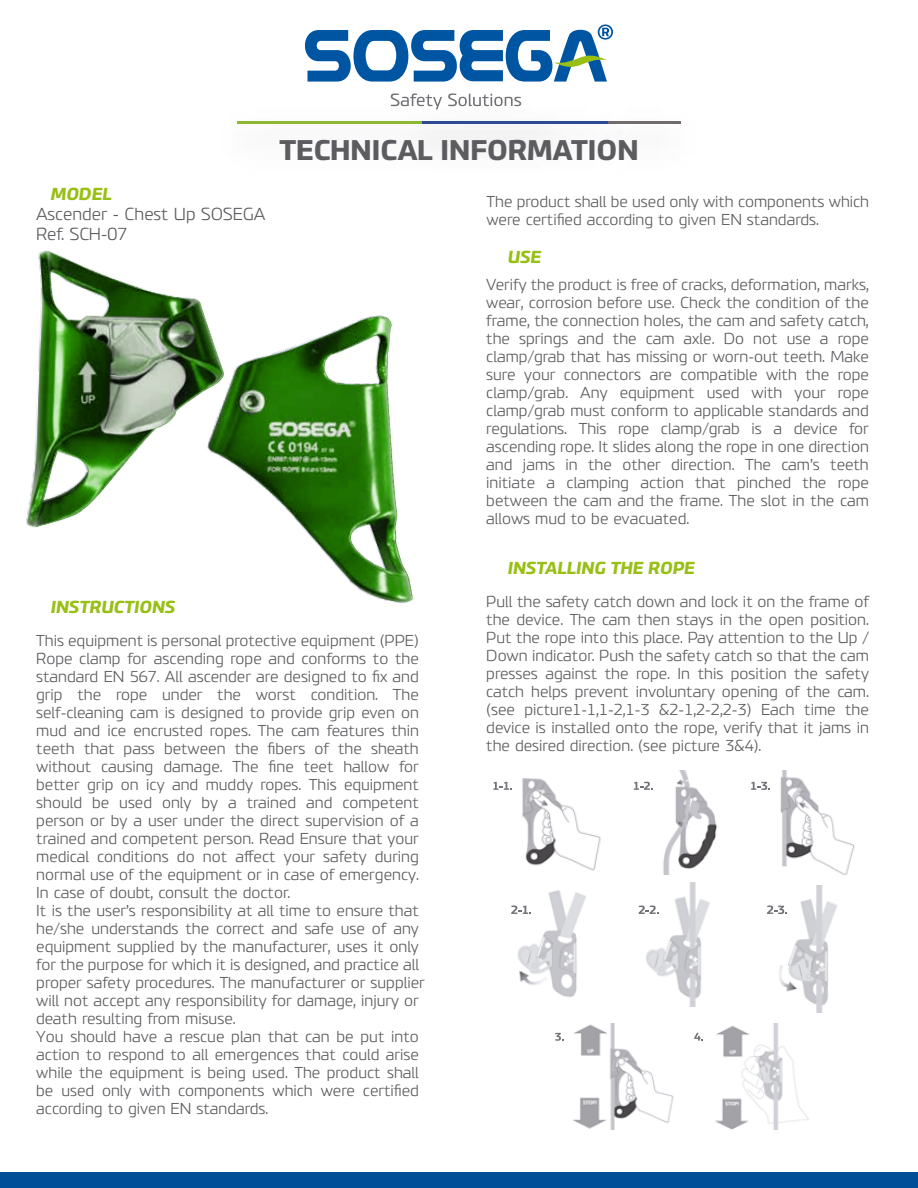
<style>
.page{position:relative;width:918px;height:1188px;background:#fff}
.page>*{position:absolute;margin:0;border:0;box-sizing:border-box;transform-origin:0 0}
.t1{font:700 27px "PF Benchmark Pro";color:#5c5b5f}
.t2{font:italic 700 16.5px "PF Benchmark Pro";color:#98bf13}
.t3{font:300 16.5px/19.8px "PF Benchmark Pro";color:#5c5b5f}
.t4{font:300 15px/18px "PF Benchmark Pro";color:#5c5b5f}
</style>
<div class="page">
<hr style="left:237px;top:121px;width:316px;height:3px;background:#8cb930">
<hr style="left:422px;top:121px;width:188px;height:3px;background:#2c4b94">
<hr style="left:608px;top:121px;width:73px;height:3px;background:#726c6d">
<div style="left:0;top:1173px;width:918px;height:15px;background:#004e98"></div>
<svg style="left:391px;top:93px;width:51px;height:17px"></svg>
<svg style="left:448px;top:93px;width:73px;height:13px"></svg>
<svg style="left:305px;top:24px;width:308px;height:58px"></svg>
<svg style="left:258px;top:316px;width:155px;height:286px"></svg>
<img style="left:26px;top:250px;width:232px;height:278px">
<svg style="left:27px;top:251px;width:197px;height:276px"></svg>
<img style="left:522px;top:778px;width:79px;height:93px">
<img style="left:644px;top:771px;width:74px;height:104px">
<img style="left:780px;top:771px;width:75px;height:104px">
<img style="left:511px;top:890px;width:75px;height:108px">
<img style="left:638px;top:883px;width:72px;height:123px">
<img style="left:767px;top:886px;width:70px;height:126px">
<img style="left:573px;top:1024px;width:101px;height:106px">
<img style="left:715px;top:1024px;width:94px;height:106px">
<svg style="left:493px;top:782px;width:19px;height:8px"></svg>
<svg style="left:634px;top:782px;width:19px;height:8px"></svg>
<svg style="left:751px;top:782px;width:19px;height:8px"></svg>
<svg style="left:511px;top:906px;width:20px;height:8px"></svg>
<svg style="left:639px;top:906px;width:20px;height:8px"></svg>
<svg style="left:555px;top:1033px;width:8px;height:8px"></svg>
<svg style="left:694px;top:1033px;width:9px;height:8px"></svg>
<svg style="left:767px;top:906px;width:20px;height:8px"></svg>
<p class="t2" style="left:51px;top:184px;width:62px">MODEL</p>
<p class="t3" style="left:36px;top:204px;width:231px">Ascender - Chest Up SOSEGA<br>Ref. SCH-07</p>
<h1 class="t1" style="left:279px;top:133px;width:361px">TECHNICAL INFORMATION</h1>
<p class="t4" style="left:486px;top:192px;width:384px">The product shall be used only with components which were certified according to given EN standards.</p>
<p class="t2" style="left:51px;top:597px;width:126px">INSTRUCTIONS</p>
<p class="t4" style="left:36px;top:632px;width:390px">This equipment is personal protective equipment (PPE)<br>Rope clamp for ascending rope and conforms to the standard EN 567. All ascender are designed to fix and grip the rope under the worst condition. The self-cleaning cam is designed to provide grip even on mud and ice encrusted ropes. The cam features thin teeth that pass between the fibers of the sheath without causing damage. The fine teet hallow for better grip on icy and muddy ropes. This equipment should be used only by a trained and competent person or by a user under the direct supervision of a trained and competent person. Read Ensure that your medical conditions do not affect your safety during normal use of the equipment or in case of emergency.<br>In case of doubt, consult the doctor.<br>It is the user’s responsibility at all time to ensure that he/she understands the correct and safe use of any equipment supplied by the manufacturer, uses it only for the purpose for which it is designed, and practice all proper safety procedures. The manufacturer or supplier will not accept any responsibility for damage, injury or death resulting from misuse.<br>You should have a rescue plan that can be put into action to respond to all emergences that could arise while the equipment is being used. The product shall be used only with components which were certified according to given EN standards.</p>
<p class="t2" style="left:508px;top:246px;width:35px">USE</p>
<p class="t4" style="left:486px;top:276px;width:384px;text-align:justify">Verify the product is free of cracks, deformation, marks, wear, corrosion before use. Check the condition of the frame, the connection holes, the cam and safety catch, the springs and the cam axle. Do not use a rope clamp/grab that has missing or worn-out teeth. Make sure your connectors are compatible with the rope clamp/grab. Any equipment used with your rope clamp/grab must conform to applicable standards and regulations. This rope clamp/grab is a device for ascending rope. It slides along the rope in one direction and jams in the other direction. The cam’s teeth initiate a clamping action that pinched the rope between the cam and the frame. The slot in the cam allows mud to be evacuated.</p>
<p class="t2" style="left:508px;top:557px;width:189px">INSTALLING THE ROPE</p>
<p class="t4" style="left:486px;top:593px;width:384px;text-align:justify">Pull the safety catch down and lock it on the frame of the device. The cam then stays in the open position.<br>Put the rope into this place. Pay attention to the Up / Down indicator. Push the safety catch so that the cam presses against the rope. In this position the safety catch helps prevent involuntary opening of the cam. (see picture1-1,1-2,1-3 &amp;2-1,2-2,2-3) Each time the device is installed onto the rope, verify that it jams in the desired direction. (see picture 3&amp;4).</p>
</div>
